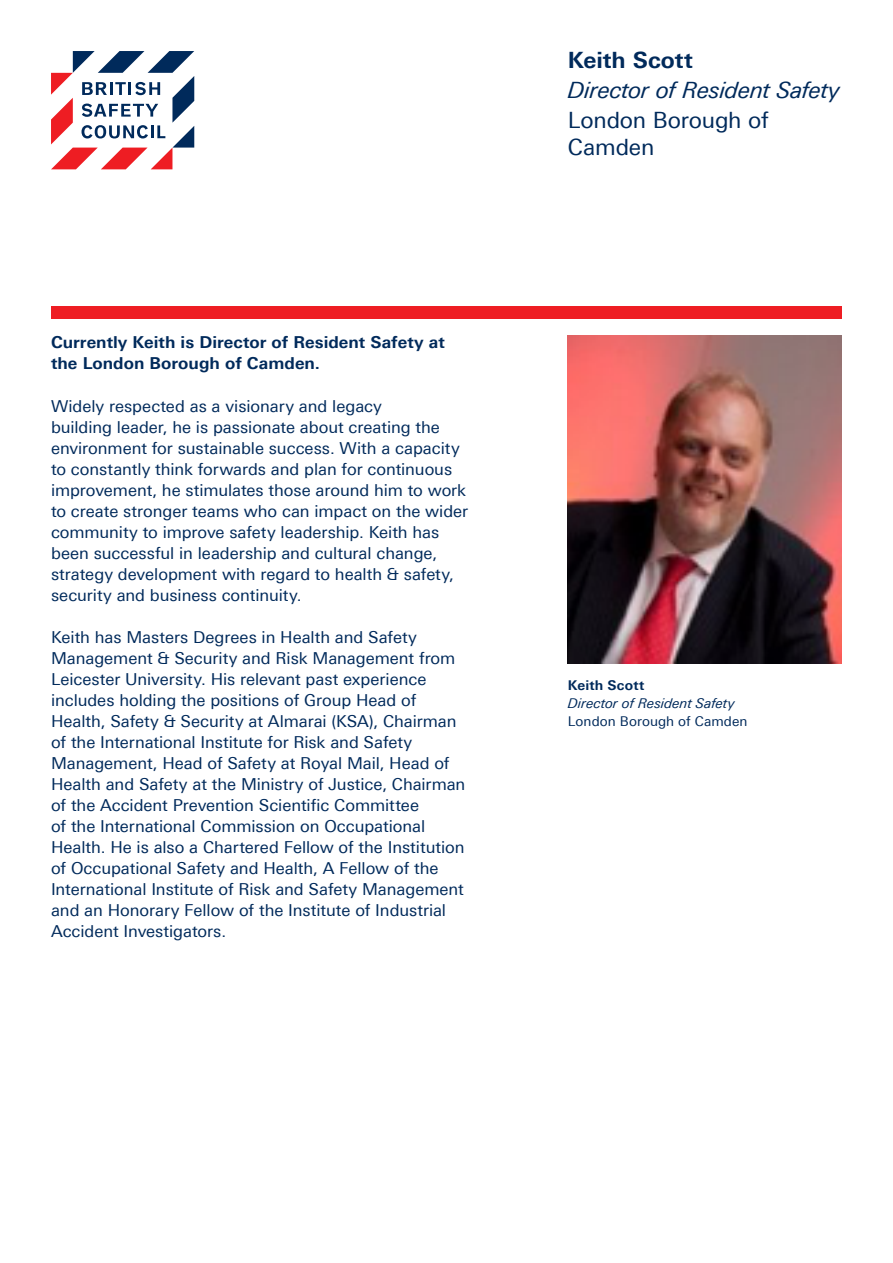
<style>
.page{position:relative;width:893px;height:1263px;background:#fff}
.page>*{position:absolute;margin:0;border:0;box-sizing:border-box;transform-origin:0 0}
.t1{font:italic 22.5px "Univers Next Pro";letter-spacing:-.01em;color:#002a5b}
.t2{font:22.5px/27px "Univers Next Pro";letter-spacing:-.01em;color:#002a5b}
.t3{font:700 22.5px "Univers Next Pro";letter-spacing:-.005em;color:#002a5b}
.body{font:16.5px/21px "Univers Next Pro";letter-spacing:-.005em;color:#002a5b}
.body-2{font:700 16.5px/21px "Univers Next Pro";color:#002a5b}
.t4{font:italic 13.5px "Univers Next Pro";letter-spacing:.005em;color:#002a5b}
.t5{font:13.5px "Univers Next Pro";letter-spacing:.005em;color:#002a5b}
.t6{font:700 13.5px "Univers Next Pro";letter-spacing:.01em;color:#002a5b}
</style>
<div class="page">
<svg style="left:51px;top:51px;width:143px;height:118px"></svg>
<div style="left:51px;top:306px;width:791px;height:13px;background:#ee1d23"></div>
<img style="left:568px;top:336px;width:274px;height:327px">
<p class="body-2" style="left:51px;top:332px;width:395px">Currently Keith is Director of Resident Safety at the London Borough of Camden.</p>
<p class="body" style="left:51px;top:395px;width:419px">Widely respected as a visionary and legacy<br>building leader, he is passionate about creating the environment for sustainable success. With a capacity to constantly think forwards and plan for continuous improvement, he stimulates those around him to work to create stronger teams who can impact on the wider community to improve safety leadership. Keith has been successful in leadership and cultural change, strategy development with regard to health &amp; safety, security and business continuity.</p>
<p class="body" style="left:51px;top:626px;width:416px">Keith has Masters Degrees in Health and Safety Management &amp; Security and Risk Management from Leicester University. His relevant past experience includes holding the positions of Group Head of Health, Safety &amp; Security at Almarai (KSA), Chairman of the International Institute for Risk and Safety Management, Head of Safety at Royal Mail, Head of Health and Safety at the Ministry of Justice, Chairman of the Accident Prevention Scientific Committee<br>of the International Commission on Occupational Health. He is also a Chartered Fellow of the Institution of Occupational Safety and Health, A Fellow of the International Institute of Risk and Safety Management and an Honorary Fellow of the Institute of Industrial Accident Investigators.</p>
<p class="t3" style="left:568px;top:46px;width:126px">Keith Scott</p>
<p class="t1" style="left:568px;top:77px;width:274px">Director of Resident Safety</p>
<p class="t2" style="left:568px;top:106px;width:202px">London Borough of<br>Camden</p>
<p class="t6" style="left:568px;top:677px;width:78px">Keith Scott</p>
<p class="t4" style="left:568px;top:696px;width:169px">Director of Resident Safety</p>
<p class="t5" style="left:568px;top:714px;width:181px">London Borough of Camden</p>
</div>
